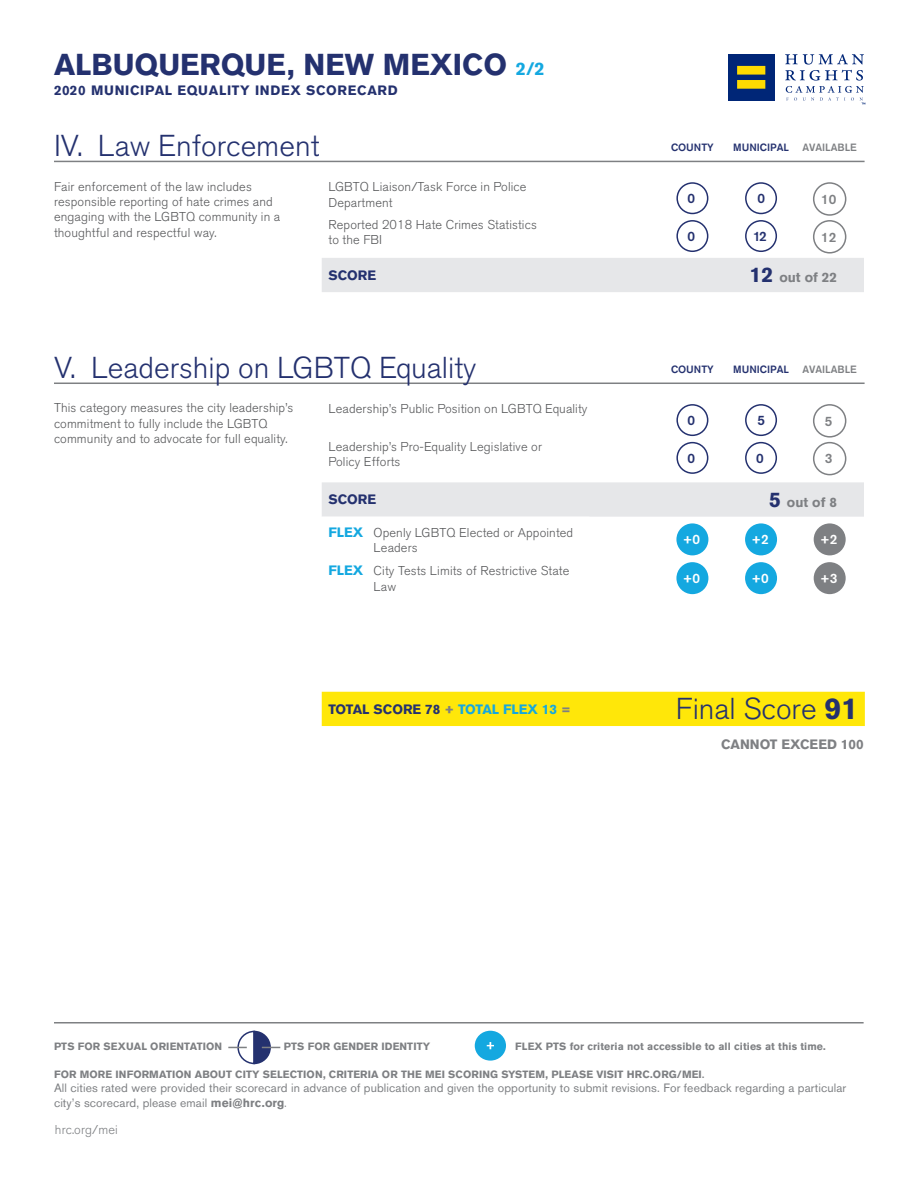
<style>
.page{position:relative;width:918px;height:1188px;background:#fff}
.page>*{position:absolute;margin:0;border:0;box-sizing:border-box;transform-origin:0 0}
.t1{font:300 30px "Akzidenz Grotesk BQ";color:#24316f}
.t2{font:700 30px "Akzidenz Grotesk BQ";color:#24316f}
.t3{font:700 13.5px "Akzidenz Grotesk BQ";letter-spacing:.05em;color:#24316f}
.t4{font:700 13.5px "Akzidenz Grotesk BQ";color:#7e8083}
.t5{font:700 13.5px "Akzidenz Grotesk BQ";color:#24316f}
.t6{font:500 13.5px "Akzidenz Grotesk BQ";color:#fff}
.t7{font:500 13.5px "Akzidenz Grotesk BQ";color:#24316f}
.t8{font:500 13.5px "Akzidenz Grotesk BQ";color:#7e8083}
.t9{font:300 12.75px/15.3px "Akzidenz Grotesk BQ";letter-spacing:.01em;color:#57585a}
.t10{font:300 12.75px "Akzidenz Grotesk BQ";letter-spacing:.01em;color:#7e8083}
.t11{font:12px/14.4px "Akzidenz Grotesk BQ";letter-spacing:.01em;color:#7e8083}
.t12{font:700 10.5px "Akzidenz Grotesk BQ";letter-spacing:.01em;color:#7e8083}
.t13{font:500 10.5px "Akzidenz Grotesk BQ";color:#24316f}
.t14{font:500 10.5px "Akzidenz Grotesk BQ";color:#7e8083}
.s1{font-size:18px;color:#14a8e0}
.s2{font-size:21px;color:#24316f}
.s3{font-weight:700;font-size:13.5px;color:#14a8e0}
.s4{color:#7e8083}
.s5{color:#14a8e0}
.s6{font-weight:700}
.s7{font-weight:500}
.s8{font-weight:300}
</style>
<div class="page">
<svg style="left:228px;top:1030px;width:52px;height:35px"></svg>
<div style="left:475px;top:1031px;width:31px;height:30px;background:#14a8e0;border-radius:50%"></div>
<hr style="left:54px;top:1022px;width:810px;height:2px;background:#7e8083">
<hr style="left:54px;top:383px;width:811px;height:1px;background:#7e8083">
<svg style="left:322px;top:482px;width:542px;height:112px"></svg>
<div style="left:676px;top:404px;width:32px;height:32px;border:2px solid #24316f;border-radius:50%"></div>
<div style="left:745px;top:404px;width:32px;height:32px;border:2px solid #24316f;border-radius:50%"></div>
<div style="left:813px;top:404px;width:33px;height:34px;border:2px solid #7e8083;border-radius:50%"></div>
<div style="left:676px;top:442px;width:32px;height:32px;border:2px solid #24316f;border-radius:50%"></div>
<div style="left:745px;top:442px;width:32px;height:32px;border:2px solid #24316f;border-radius:50%"></div>
<div style="left:813px;top:442px;width:33px;height:33px;border:2px solid #7e8083;border-radius:50%"></div>
<div style="left:676px;top:523px;width:32px;height:32px;background:#14a8e0;border-radius:50%"></div>
<div style="left:745px;top:523px;width:32px;height:32px;background:#14a8e0;border-radius:50%"></div>
<div style="left:814px;top:523px;width:32px;height:32px;background:#7e8083;border-radius:50%"></div>
<div style="left:676px;top:562px;width:32px;height:32px;background:#14a8e0;border-radius:50%"></div>
<div style="left:745px;top:562px;width:32px;height:32px;background:#14a8e0;border-radius:50%"></div>
<div style="left:814px;top:562px;width:32px;height:32px;background:#7e8083;border-radius:50%"></div>
<hr style="left:54px;top:161px;width:811px;height:1px;background:#7e8083">
<div style="left:322px;top:258px;width:542px;height:34px;background:#e6e7e9"></div>
<div style="left:676px;top:182px;width:32px;height:32px;border:2px solid #24316f;border-radius:50%"></div>
<div style="left:745px;top:182px;width:32px;height:32px;border:2px solid #24316f;border-radius:50%"></div>
<div style="left:813px;top:182px;width:33px;height:34px;border:2px solid #7e8083;border-radius:50%"></div>
<div style="left:676px;top:220px;width:32px;height:32px;border:2px solid #24316f;border-radius:50%"></div>
<div style="left:745px;top:220px;width:32px;height:32px;border:2px solid #24316f;border-radius:50%"></div>
<div style="left:813px;top:220px;width:33px;height:34px;border:2px solid #7e8083;border-radius:50%"></div>
<div style="left:322px;top:692px;width:543px;height:34px;background:#ffe709"></div>
<div style="left:728px;top:54px;width:47px;height:47px;background:#002677"></div>
<svg style="left:737px;top:66px;width:28px;height:23px"></svg>
<svg style="left:785px;top:54px;width:80px;height:50px"></svg>
<svg style="left:487px;top:1042px;width:7px;height:7px"></svg>
<h1 class="t2" style="left:54px;top:47px;width:492px">ALBUQUERQUE, NEW MEXICO <span class="s1">2/2</span></h1>
<p class="t3" style="left:54px;top:82px;width:345px">2020 MUNICIPAL EQUALITY INDEX SCORECARD</p>
<h1 class="t1" style="left:54px;top:129px;width:267px">IV. Law Enforcement</h1>
<p class="t9" style="left:54px;top:179px;width:228px">Fair enforcement of the law includes responsible reporting of hate crimes and engaging with the LGBTQ community in a thoughtful and respectful way.</p>
<p class="t13" style="left:671px;top:141px;width:44px">COUNTY</p>
<p class="t13" style="left:733px;top:141px;width:57px">MUNICIPAL</p>
<p class="t14" style="left:803px;top:141px;width:56px">AVAILABLE</p>
<p class="t9" style="left:328px;top:179px;width:199px">LGBTQ Liaison/Task Force in Police<br>Department</p>
<p class="t7" style="left:688px;top:190px;width:9px">0</p>
<p class="t7" style="left:757px;top:190px;width:9px">0</p>
<p class="t8" style="left:821px;top:191px;width:17px">10</p>
<p class="t9" style="left:328px;top:217px;width:210px">Reported 2018 Hate Crimes Statistics to the FBI</p>
<p class="t7" style="left:688px;top:228px;width:9px">0</p>
<p class="t7" style="left:753px;top:228px;width:15px">12</p>
<p class="t8" style="left:821px;top:229px;width:17px">12</p>
<p class="t3" style="left:328px;top:267px;width:49px">SCORE</p>
<p class="t4" style="left:750px;top:270px;width:89px"><span class="s2">12</span> out of 22</p>
<h1 class="t1" style="left:54px;top:351px;width:424px">V. Leadership on LGBTQ Equality</h1>
<p class="t9" style="left:54px;top:401px;width:241px">This category measures the city leadership’s commitment to fully include the LGBTQ community and to advocate for full equality.</p>
<p class="t13" style="left:671px;top:363px;width:44px">COUNTY</p>
<p class="t13" style="left:733px;top:363px;width:57px">MUNICIPAL</p>
<p class="t14" style="left:803px;top:363px;width:56px">AVAILABLE</p>
<p class="t9" style="left:328px;top:401px;width:260px">Leadership’s Public Position on LGBTQ Equality</p>
<p class="t7" style="left:688px;top:412px;width:9px">0</p>
<p class="t7" style="left:757px;top:412px;width:9px">5</p>
<p class="t8" style="left:825px;top:413px;width:9px">5</p>
<p class="t9" style="left:328px;top:439px;width:215px">Leadership’s Pro-Equality Legislative or<br>Policy Efforts</p>
<p class="t7" style="left:688px;top:450px;width:9px">0</p>
<p class="t7" style="left:756px;top:450px;width:9px">0</p>
<p class="t8" style="left:825px;top:450px;width:9px">3</p>
<p class="t3" style="left:328px;top:492px;width:49px">SCORE</p>
<p class="t4" style="left:769px;top:494px;width:69px"><span class="s2">5</span> out of 8</p>
<p class="t9" style="left:374px;top:525px;width:201px;text-indent:-45px"><span class="s3">FLEX</span> Openly LGBTQ Elected or Appointed<br>Leaders</p>
<p class="t6" style="left:683px;top:531px;width:19px">+0</p>
<p class="t6" style="left:751px;top:531px;width:19px">+2</p>
<p class="t6" style="left:820px;top:531px;width:19px">+2</p>
<p class="t9" style="left:374px;top:563px;width:197px;text-indent:-45px"><span class="s3">FLEX</span> City Tests Limits of Restrictive State<br>Law</p>
<p class="t6" style="left:683px;top:570px;width:19px">+0</p>
<p class="t6" style="left:751px;top:570px;width:19px">+0</p>
<p class="t6" style="left:820px;top:570px;width:19px">+3</p>
<p class="t5" style="left:328px;top:701px;width:244px">TOTAL SCORE 78 <span class="s4">+</span> <span class="s5">TOTAL FLEX 13</span> <span class="s4">=</span></p>
<h1 class="t1" style="left:676px;top:692px;width:184px">Final Score <span class="s6">91</span></h1>
<p class="t4" style="left:721px;top:736px;width:144px">CANNOT EXCEED 100</p>
<p class="t12" style="left:515px;top:1040px;width:312px">FLEX PTS for criteria not accessible to all cities at this time.</p>
<p class="t12" style="left:54px;top:1041px;width:170px">PTS FOR SEXUAL ORIENTATION</p>
<p class="t12" style="left:284px;top:1041px;width:148px">PTS FOR GENDER IDENTITY</p>
<p class="t12" style="left:54px;top:1068px;width:652px">FOR MORE INFORMATION ABOUT CITY SELECTION, CRITERIA OR THE MEI SCORING SYSTEM, PLEASE VISIT HRC.ORG/MEI<span class="s7">.</span></p>
<p class="t11" style="left:54px;top:1081px;width:794px">All cities rated were provided their scorecard in advance of publication and given the opportunity to submit revisions. For feedback regarding a particular city’s scorecard, please email <span class="s6">mei@hrc.org</span><span class="s8">.</span></p>
<p class="t10" style="left:55px;top:1122px;width:64px">hrc.org/mei</p>
</div>
